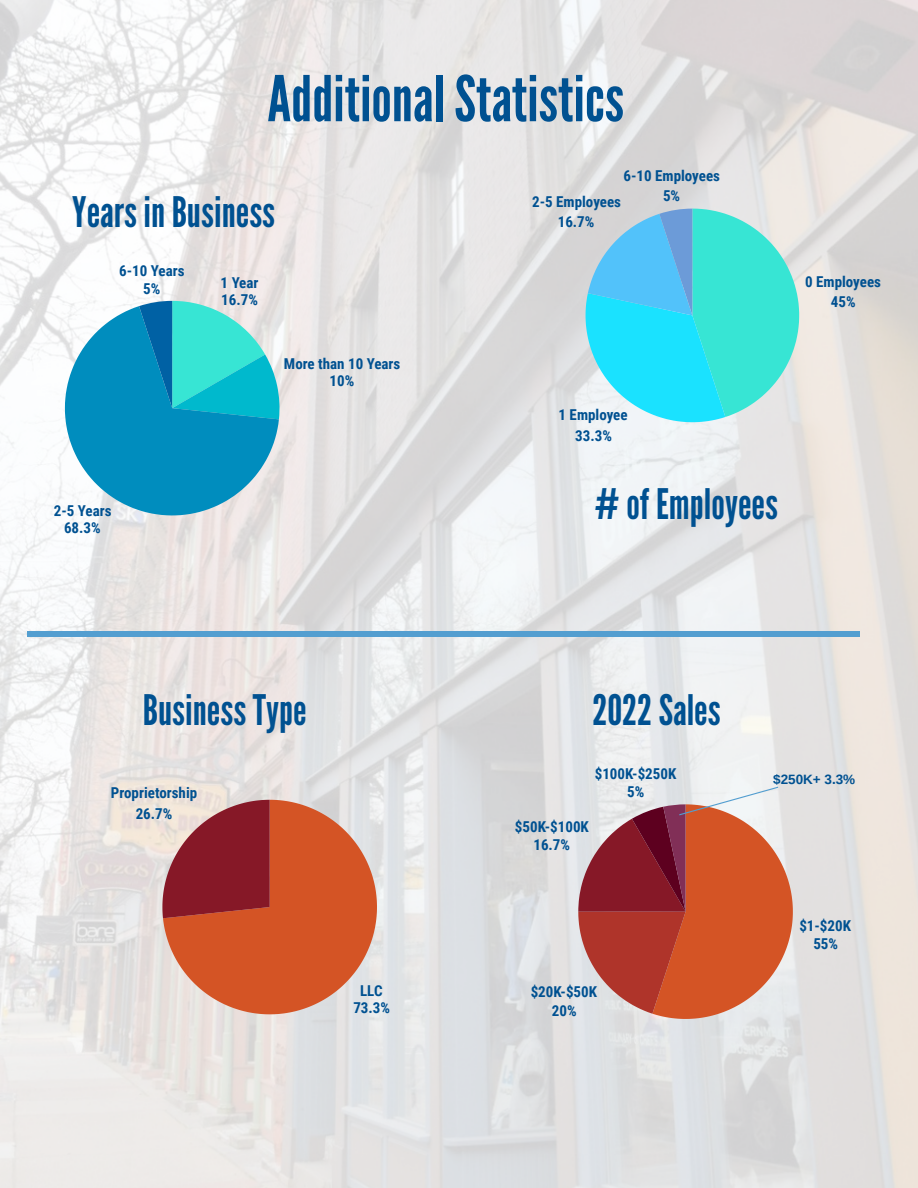
<style>
.page{position:relative;width:918px;height:1188px;background:#fff}
.page>*{position:absolute;margin:0;border:0;box-sizing:border-box;transform-origin:0 0}
.t1{font:63px "League Gothic";color:#005191}
.t2{font:42px "League Gothic";color:#005191}
.t3{font:700 15px/17.2px "Roboto Condensed";color:#005191;text-align:center}
.t4{font:700 13.5px "Arimo";color:#005191}
</style>
<div class="page">
<img style="left:0;top:0;width:918px;height:1188px">
<svg style="left:586px;top:209px;width:213px;height:213px;background:#59dce7"></svg>
<svg style="left:163px;top:800px;width:214px;height:214px;background:#d7724e"></svg>
<svg style="left:162px;top:800px;width:108px;height:118px;background:#9e444b"></svg>
<svg style="left:65px;top:306px;width:214px;height:209px;background:#38a4c9"></svg>
<svg style="left:139px;top:301px;width:141px;height:118px;background:#39bfcc"></svg>
<hr style="left:27px;top:632px;width:833px;height:4px;background:#539ed0">
<svg style="left:578px;top:786px;width:215px;height:233px;background:#c36d5d"></svg>
<h1 class="t1" style="left:267px;top:62px;width:358px">AdditionalStatistics</h1>
<h2 class="t2" style="left:72px;top:188px;width:204px">YearsinBusiness</h2>
<p class="t3" style="left:119px;top:263px;width:67px">6-10 Years<br>5%</p>
<p class="t3" style="left:221px;top:274px;width:39px;text-align:left">1 Year<br>16.7%</p>
<p class="t3" style="left:284px;top:355px;width:118px">More than 10 Years<br>10%</p>
<p class="t3" style="left:54px;top:502px;width:59px">2-5 Years<br>68.3%</p>
<p class="t3" style="left:624px;top:166px;width:98px;line-height:20.2px">6-10 Employees<br>5%</p>
<p class="t3" style="left:532px;top:191px;width:90px;line-height:20.2px">2-5 Employees<br>16.7%</p>
<p class="t3" style="left:805px;top:272px;width:77px;line-height:20.2px">0 Employees<br>45%</p>
<p class="t3" style="left:559px;top:405px;width:71px;line-height:20.2px">1 Employee<br>33.3%</p>
<h2 class="t2" style="left:595px;top:480px;width:185px"># of Employees</h2>
<p class="t2" style="left:143px;top:686px;width:165px">BusinessType</p>
<p class="t2" style="left:592px;top:686px;width:130px">2022Sales</p>
<p class="t3" style="left:111px;top:783px;width:88px;line-height:20.4px">Proprietorship<br>26.7%</p>
<p class="t3" style="left:353px;top:982px;width:38px">LLC<br>73.3%</p>
<p class="t3" style="left:595px;top:764px;width:83px;line-height:18.6px">$100K-$250K<br>5%</p>
<p class="t3" style="left:515px;top:817px;width:75px;line-height:18.6px">$50K-$100K<br>16.7%</p>
<p class="t3" style="left:531px;top:983px;width:68px;line-height:18.6px">$20K-$50K<br>20%</p>
<h2 class="t4" style="left:773px;top:772px;width:84px">$250K+ 3.3%</h2>
<p class="t3" style="left:799px;top:916px;width:53px;line-height:18.6px">$1-$20K<br>55%</p>
</div>
